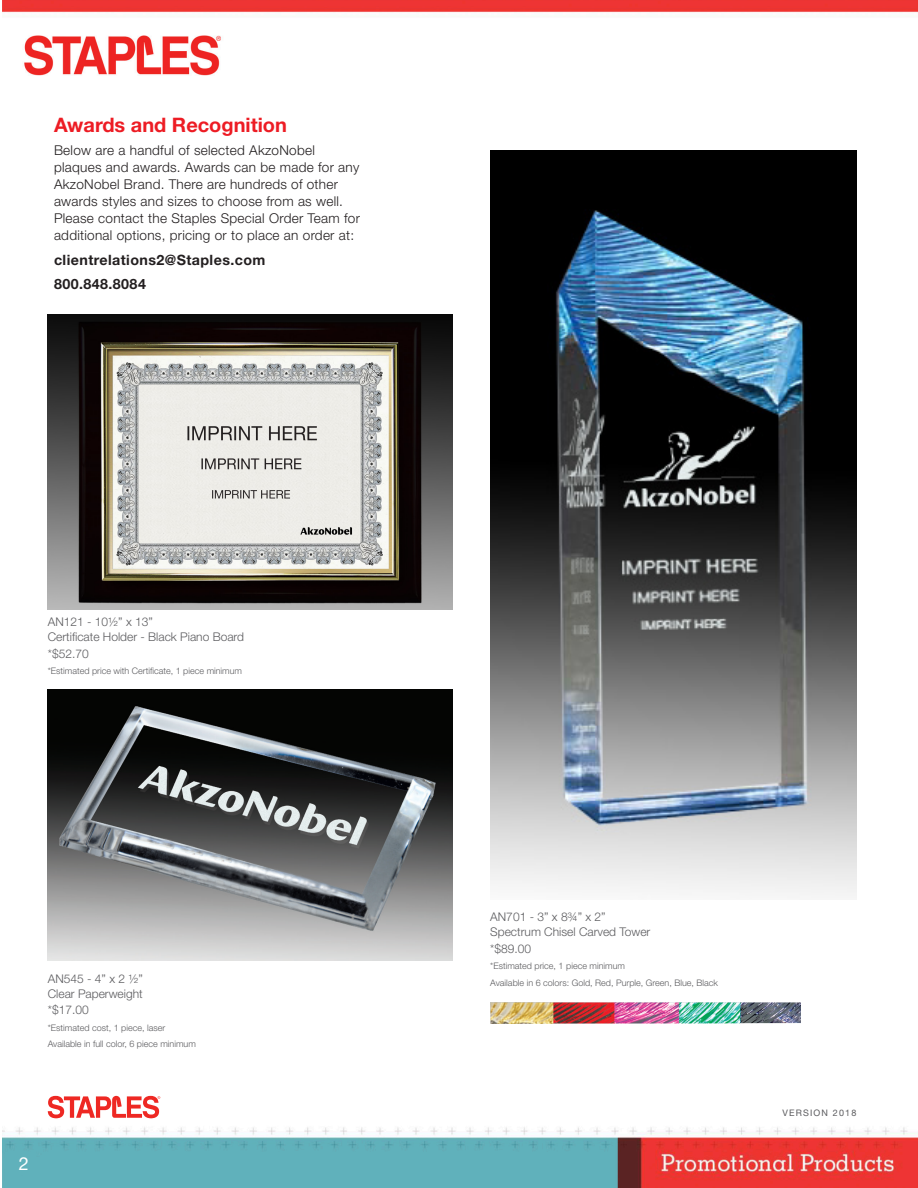
<style>
.page{position:relative;width:918px;height:1188px;background:#fff}
.page>*{position:absolute;margin:0;border:0;box-sizing:border-box;transform-origin:0 0}
.t1{font:700 19.95px "Helvetica Neue LT Std";color:#ed1c24}
.t2{font:18px "Helvetica Neue LT Std";color:#fff}
.t3{font:700 14.25px "Helvetica Neue LT Std";letter-spacing:.03em;color:#231f20}
.t4{font:300 13.5px/17.1px "Helvetica Neue LT Std";letter-spacing:.02em;color:#231f20}
.t5{font:300 12px "Helvetica Neue LT Std";color:#5c5c5f}
.t6{font:300 9px "Helvetica Neue LT Std";color:#5c5c5f}
.t7{font:9px "Helvetica Neue LT Std";letter-spacing:.13em;color:#5c5c5f}
</style>
<div class="page">
<img style="left:2px;top:0;width:916px;height:1188px">
<svg style="left:48px;top:1096px;width:112px;height:22px"></svg>
<img style="left:48px;top:689px;width:405px;height:271px">
<img style="left:490px;top:150px;width:366px;height:750px">
<img style="left:48px;top:315px;width:405px;height:295px">
<img style="left:490px;top:1003px;width:310px;height:21px">
<p class="t1" style="left:54px;top:112px;width:234px">Awards and Recognition</p>
<p class="t4" style="left:54px;top:141px;width:307px">Below are a handful of selected AkzoNobel plaques and awards. Awards can be made for any AkzoNobel Brand. There are hundreds of other awards styles and sizes to choose from as well.<br>Please contact the Staples Special Order Team for additional options, pricing or to place an order at:</p>
<p class="t3" style="left:54px;top:251px;width:213px">clientrelations2@Staples.com</p>
<p class="t3" style="left:54px;top:275px;width:93px">800.848.8084</p>
<p class="t5" style="left:48px;top:615px;width:107px">AN121 - 10½” x 13”</p>
<p class="t5" style="left:48px;top:630px;width:198px">Certificate Holder - Black Piano Board</p>
<p class="t5" style="left:48px;top:646px;width:42px">*$52.70</p>
<p class="t6" style="left:48px;top:665px;width:196px">*Estimated price with Certificate, 1 piece minimum</p>
<p class="t5" style="left:48px;top:971px;width:97px">AN545 - 4” x 2 ½”</p>
<p class="t5" style="left:48px;top:986px;width:96px">Clear Paperweight</p>
<p class="t5" style="left:48px;top:1003px;width:42px">*$17.00</p>
<p class="t6" style="left:48px;top:1022px;width:119px">*Estimated cost, 1 piece, laser</p>
<p class="t6" style="left:48px;top:1039px;width:150px">Available in full color, 6 piece minimum</p>
<p class="t2" style="left:19px;top:1153px;width:12px">2</p>
<p class="t5" style="left:490px;top:910px;width:117px">AN701 - 3” x 8¾” x 2”</p>
<p class="t5" style="left:490px;top:925px;width:162px">Spectrum Chisel Carved Tower</p>
<p class="t5" style="left:490px;top:941px;width:42px">*$89.00</p>
<p class="t6" style="left:490px;top:961px;width:136px">*Estimated price, 1 piece minimum</p>
<p class="t6" style="left:490px;top:977px;width:229px">Available in 6 colors: Gold, Red, Purple, Green, Blue, Black</p>
<p class="t7" style="left:782px;top:1107px;width:76px">VERSION 2018</p>
</div>
